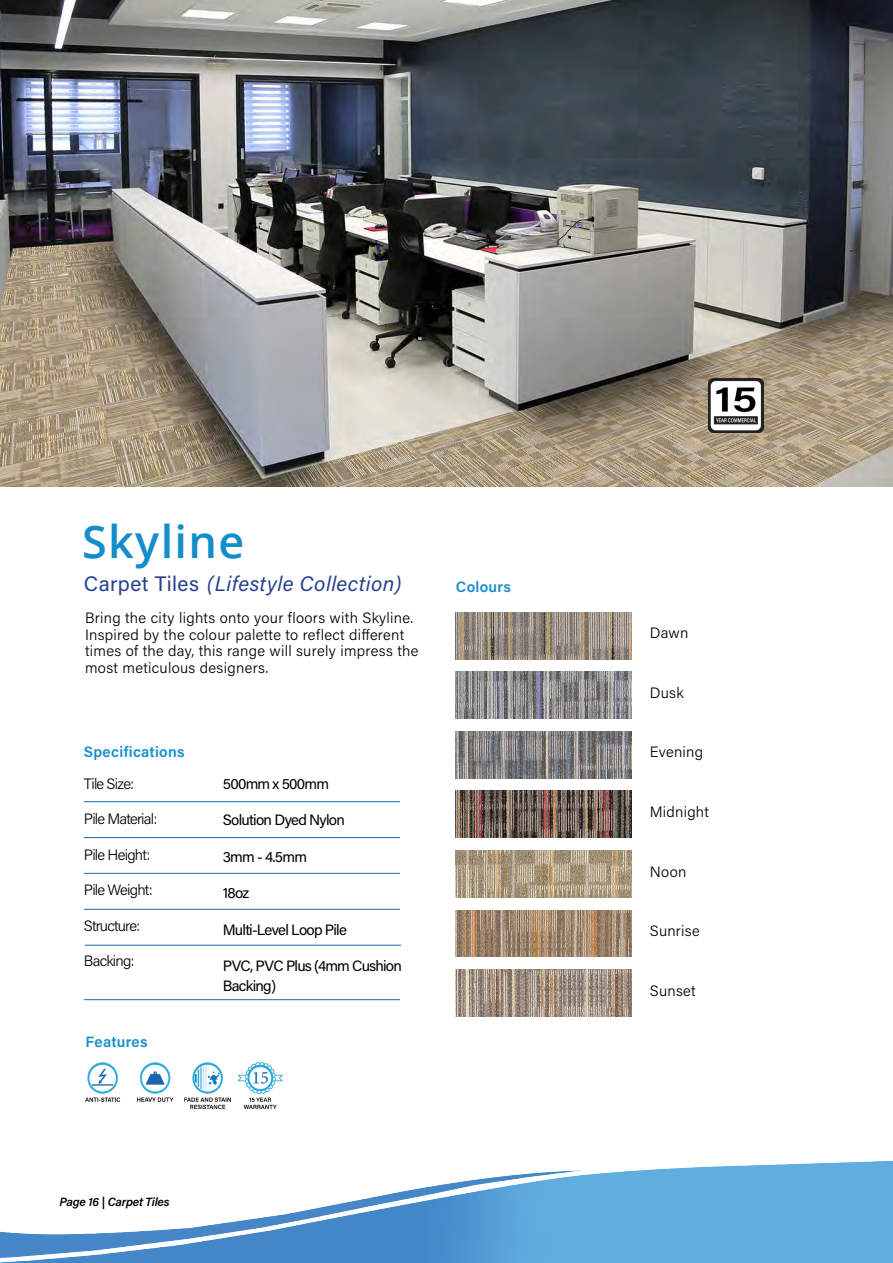
<style>
.page{position:relative;width:893px;height:1263px;background:#fff}
.page>*{position:absolute;margin:0;border:0;box-sizing:border-box;transform-origin:0 0}
.t1{font:600 45px "Open Sans";letter-spacing:.03em;color:#148dcd}
.t2{font:italic 21px "Acumin Pro";letter-spacing:.02em;color:#25408f}
.t3{font:300 15px/16.5px "Acumin Pro";letter-spacing:.02em;color:#000}
.t4{font:15px/19.5px "Acumin Pro";letter-spacing:-.05em;color:#000}
.t5{font:300 15px "Acumin Pro";letter-spacing:-.05em;color:#000}
.t6{font:600 15px "Acumin Pro";letter-spacing:.02em;color:#148dcd}
.t7{font:300 15px "Acumin Pro";letter-spacing:-.055em;color:#000}
.t8{font:italic 600 12px "Acumin Pro";letter-spacing:-.02em;color:#000}
.s1{font-style:normal}
</style>
<div class="page">
<img style="left:0;top:0;width:893px;height:486px">
<img style="left:455px;top:791px;width:177px;height:47px">
<img style="left:455px;top:672px;width:177px;height:47px">
<img style="left:455px;top:731px;width:177px;height:47px">
<img style="left:455px;top:612px;width:177px;height:47px">
<img style="left:455px;top:970px;width:177px;height:46px">
<img style="left:455px;top:850px;width:177px;height:47px">
<img style="left:455px;top:910px;width:177px;height:47px">
<img style="left:85px;top:1062px;width:198px;height:46px">
<img style="left:708px;top:378px;width:56px;height:54px">
<hr style="left:84px;top:801px;width:316px;height:1px;background:#1268b3">
<hr style="left:84px;top:837px;width:316px;height:1px;background:#1268b3">
<hr style="left:84px;top:873px;width:316px;height:1px;background:#1268b3">
<hr style="left:84px;top:909px;width:316px;height:1px;background:#1268b3">
<hr style="left:85px;top:945px;width:316px;height:1px;background:#1268b3">
<hr style="left:84px;top:999px;width:316px;height:1px;background:#1268b3">
<img style="left:0;top:1160px;width:893px;height:103px">
<h1 class="t1" style="left:82px;top:511px;width:164px">Skyline</h1>
<h2 class="t2" style="left:84px;top:569px;width:319px"><span class="s1">Carpet Tiles</span> (Lifestyle Collection)</h2>
<p class="t3" style="left:85px;top:609px;width:335px">Bring the city lights onto your floors with Skyline.<br>Inspired by the colour palette to reflect different times of the day, this range will surely impress the most meticulous designers.</p>
<p class="t6" style="left:84px;top:742px;width:102px">Specifications</p>
<p class="t5" style="left:84px;top:773px;width:52px">Tile Size:</p>
<p class="t7" style="left:84px;top:809px;width:75px">Pile Material:</p>
<p class="t5" style="left:84px;top:844px;width:68px">Pile Height:</p>
<p class="t5" style="left:84px;top:880px;width:70px">Pile Weight:</p>
<p class="t7" style="left:84px;top:915px;width:58px">Structure:</p>
<p class="t5" style="left:84px;top:951px;width:52px">Backing:</p>
<p class="t6" style="left:86px;top:1032px;width:64px">Features</p>
<p class="t4" style="left:223px;top:773px;width:108px">500mm x 500mm</p>
<p class="t4" style="left:223px;top:810px;width:124px">Solution Dyed Nylon</p>
<p class="t4" style="left:223px;top:846px;width:86px">3mm - 4.5mm</p>
<p class="t4" style="left:223px;top:883px;width:28px">18oz</p>
<p class="t4" style="left:223px;top:919px;width:126px">Multi-Level Loop Pile</p>
<p class="t4" style="left:223px;top:956px;width:181px">PVC, PVC Plus (4mm Cushion<br>Backing)</p>
<p class="t6" style="left:456px;top:576px;width:57px">Colours</p>
<p class="t8" style="left:60px;top:1193px;width:112px">Page 16 | Carpet Tiles</p>
<p class="t3" style="left:650px;top:624px;width:40px">Dawn</p>
<p class="t3" style="left:650px;top:684px;width:36px">Dusk</p>
<p class="t3" style="left:650px;top:743px;width:55px">Evening</p>
<p class="t3" style="left:650px;top:803px;width:61px">Midnight</p>
<p class="t3" style="left:650px;top:862px;width:38px">Noon</p>
<p class="t3" style="left:650px;top:922px;width:52px">Sunrise</p>
<p class="t3" style="left:650px;top:981px;width:48px">Sunset</p>
</div>
